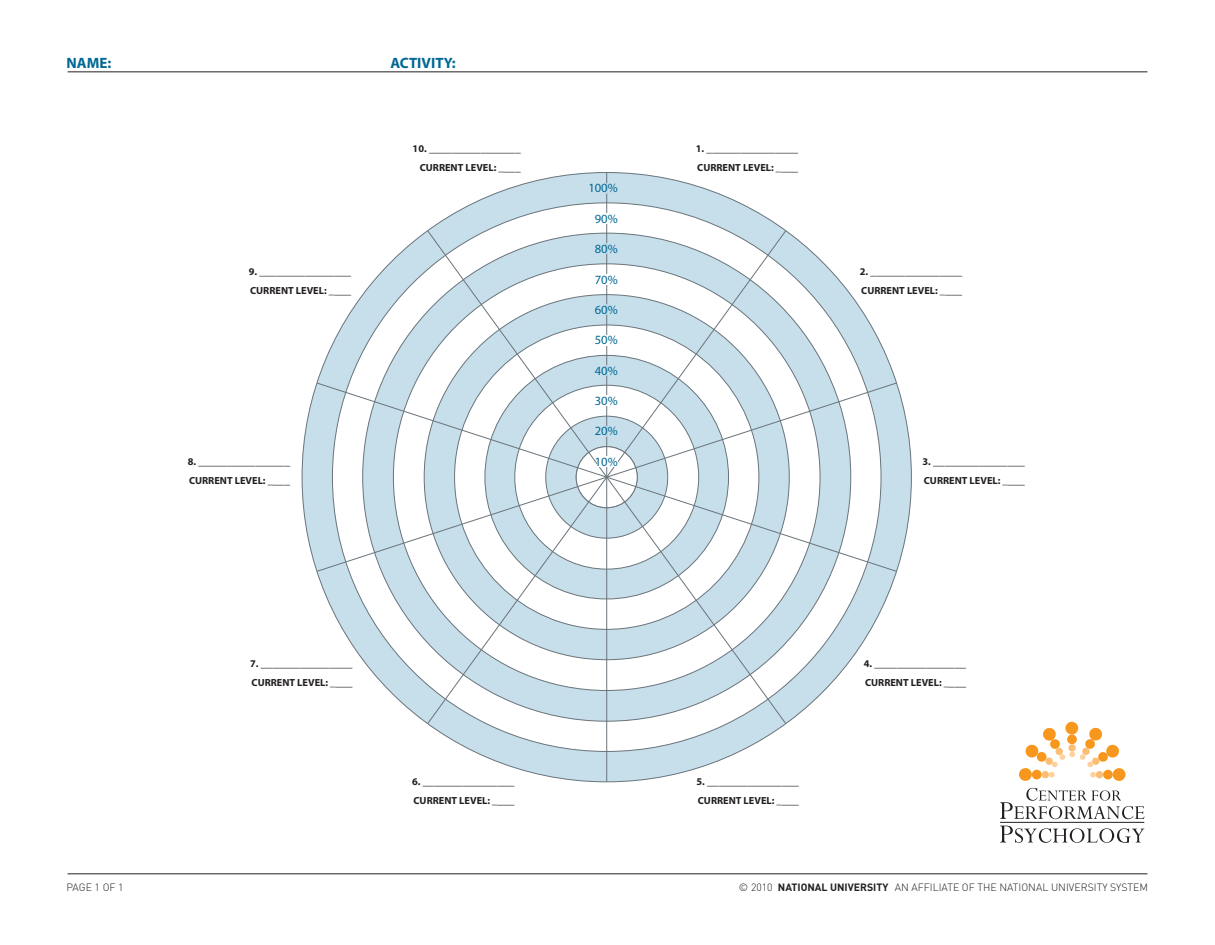
<style>
.page{position:relative;width:1215px;height:945px;background:#fff}
.page>*{position:absolute;margin:0;border:0;box-sizing:border-box;transform-origin:0 0}
.t1{font:700 15px "Myriad Pro";color:#006893}
.t2{font:12.6px "Myriad Pro";color:#006893}
.t3{font:700 11.4px "Myriad Pro";color:#231f20}
.t4{font:300 10.5px "DIN";color:#231f20}
.t5{font:700 10.35px "Myriad Pro";color:#231f20}
.s1{font-size:10.35px}
.s2{font-size:11.4px}
.s3{font-weight:700}
</style>
<div class="page">
<div style="left:302px;top:173px;width:609px;height:609px;background:#c7dfeb;border-radius:50%"></div>
<div style="left:332px;top:203px;width:549px;height:548px;background:#fff;border-radius:50%"></div>
<div style="left:363px;top:233px;width:488px;height:488px;background:#c7dfeb;border-radius:50%"></div>
<div style="left:1065px;top:722px;width:13px;height:13px;background:#f7971d;border-radius:50%"></div>
<svg style="left:1113px;top:768px;width:13px;height:13px"></svg>
<div style="left:1019px;top:768px;width:13px;height:13px;background:#f7971d;border-radius:50%"></div>
<div style="left:1103px;top:770px;width:10px;height:9px;background:#f7971d;border-radius:50%"></div>
<div style="left:1032px;top:770px;width:10px;height:9px;background:#f7971d;border-radius:50%"></div>
<svg style="left:1025px;top:727px;width:95px;height:51px"></svg>
<svg style="left:1000px;top:788px;width:144px;height:31px"></svg>
<svg style="left:1000px;top:826px;width:144px;height:17px"></svg>
<hr style="left:1000px;top:822px;width:144px;height:1px;background:#231f20">
<hr style="left:68px;top:71px;width:1079px;height:1px;background:#231f20">
<hr style="left:68px;top:873px;width:1079px;height:1px;background:#231f20">
<hr style="left:606px;top:173px;width:1px;height:609px;background:#6a747b">
<svg style="left:316px;top:382px;width:581px;height:190px"></svg>
<svg style="left:427px;top:230px;width:360px;height:495px"></svg>
<svg style="left:605px;top:183px;width:3px;height:11px"></svg>
<svg style="left:605px;top:243px;width:3px;height:11px"></svg>
<svg style="left:605px;top:305px;width:3px;height:10px"></svg>
<svg style="left:605px;top:365px;width:3px;height:11px"></svg>
<svg style="left:605px;top:426px;width:3px;height:10px"></svg>
<svg style="left:605px;top:395px;width:3px;height:11px"></svg>
<svg style="left:605px;top:335px;width:3px;height:11px"></svg>
<svg style="left:605px;top:274px;width:3px;height:11px"></svg>
<svg style="left:614px;top:461px;width:4px;height:6px"></svg>
<svg style="left:597px;top:457px;width:11px;height:10px"></svg>
<h1 class="t1" style="left:67px;top:53px;width:46px">NAME:</h1>
<h1 class="t1" style="left:390px;top:53px;width:67px">ACTIVITY:</h1>
<p class="t3" style="left:413px;top:141px;width:110px"><span class="s1">10.</span> ________________</p>
<p class="t5" style="left:420px;top:161px;width:103px">CURRENT LEVEL: _<span class="s2">___</span></p>
<p class="t3" style="left:696px;top:141px;width:104px"><span class="s1">1.</span> ________________</p>
<p class="t5" style="left:697px;top:161px;width:103px">CURRENT LEVEL: _<span class="s2">___</span></p>
<p class="t3" style="left:249px;top:264px;width:104px"><span class="s1">9.</span> ________________</p>
<p class="t5" style="left:250px;top:284px;width:103px">CURRENT LEVEL: _<span class="s2">___</span></p>
<p class="t3" style="left:188px;top:454px;width:104px"><span class="s1">8.</span> ________________</p>
<p class="t5" style="left:189px;top:473px;width:103px">CURRENT LEVEL: _<span class="s2">___</span></p>
<p class="t2" style="left:588px;top:180px;width:31px">100%</p>
<p class="t2" style="left:595px;top:211px;width:24px">90%</p>
<p class="t2" style="left:595px;top:241px;width:24px">80%</p>
<p class="t2" style="left:595px;top:272px;width:24px">70%</p>
<p class="t2" style="left:595px;top:302px;width:24px">60%</p>
<p class="t2" style="left:595px;top:332px;width:24px">50%</p>
<p class="t2" style="left:595px;top:363px;width:24px">40%</p>
<p class="t2" style="left:595px;top:393px;width:24px">30%</p>
<p class="t2" style="left:595px;top:423px;width:24px">20%</p>
<p class="t2" style="left:595px;top:454px;width:24px">10%</p>
<p class="t3" style="left:860px;top:264px;width:104px"><span class="s1">2.</span> ________________</p>
<p class="t5" style="left:861px;top:284px;width:103px">CURRENT LEVEL: _<span class="s2">___</span></p>
<p class="t3" style="left:923px;top:454px;width:104px"><span class="s1">3.</span> ________________</p>
<p class="t5" style="left:924px;top:473px;width:103px">CURRENT LEVEL: _<span class="s2">___</span></p>
<p class="t3" style="left:250px;top:656px;width:104px"><span class="s1">7.</span> ________________</p>
<p class="t5" style="left:252px;top:676px;width:103px">CURRENT LEVEL: _<span class="s2">___</span></p>
<p class="t3" style="left:864px;top:656px;width:104px"><span class="s1">4.</span> ________________</p>
<p class="t5" style="left:865px;top:676px;width:103px">CURRENT LEVEL: _<span class="s2">___</span></p>
<p class="t3" style="left:412px;top:774px;width:104px"><span class="s1">6.</span> ________________</p>
<p class="t5" style="left:414px;top:794px;width:103px">CURRENT LEVEL: _<span class="s2">___</span></p>
<p class="t3" style="left:697px;top:774px;width:104px"><span class="s1">5.</span> ________________</p>
<p class="t5" style="left:698px;top:794px;width:103px">CURRENT LEVEL: _<span class="s2">___</span></p>
<p class="t4" style="left:67px;top:881px;width:59px">PAGE 1 OF 1</p>
<p class="t4" style="left:739px;top:881px;width:411px">© 2010 <span class="s3">NATIONAL UNIVERSITY</span> AN AFFILIATE OF THE NATIONAL UNIVERSITY SYSTEM</p>
</div>
